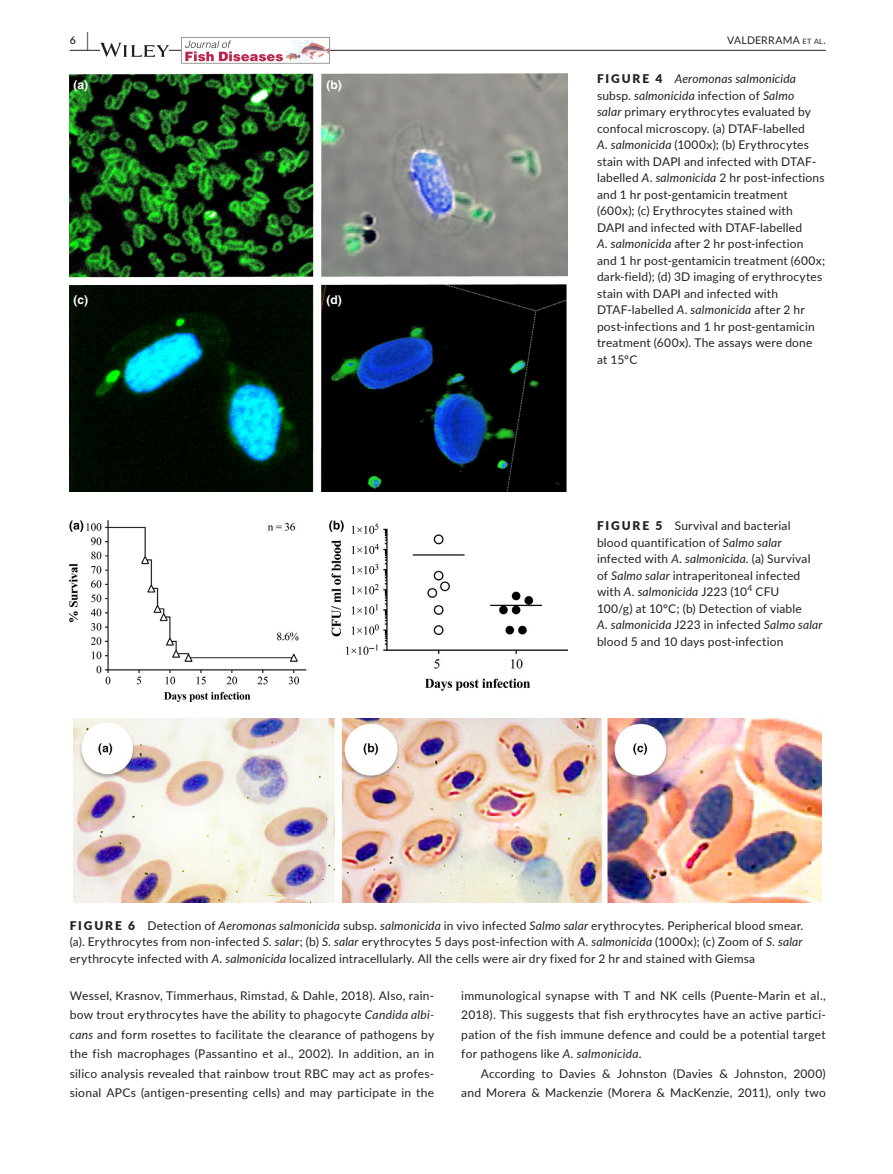
<style>
.page{position:relative;width:893px;height:1174px;background:#fff}
.page>*{position:absolute;margin:0;border:0;box-sizing:border-box;transform-origin:0 0}
.t1{font:12px/16.5px "Lato";letter-spacing:.015em;color:#231f20;text-align:justify}
.t2{font:700 12px "Helvetica";color:#fff}
.t3{font:10.5px "Lato";letter-spacing:.02em;color:#231f20}
.t4{font:600 10.5px "Lato";color:#231f20}
.t5{font:8.4px "Lato";color:#231f20}
.s1{font-size:19.5px}
.s2{font-size:7.35px}
.s3{font-weight:900}
.s4{font-style:italic}
</style>
<div class="page">
<hr style="left:70px;top:50px;width:756px;height:1px;background:#231f20">
<svg style="left:100px;top:43px;width:69px;height:14px"></svg>
<svg style="left:181px;top:37px;width:149px;height:26px"></svg>
<img style="left:70px;top:73px;width:497px;height:419px">
<img style="left:70px;top:520px;width:497px;height:181px">
<img style="left:74px;top:718px;width:748px;height:184px">
<p class="t4" style="left:70px;top:33px;width:21px">6 <span class="s1">|</span></p>
<p class="t3" style="left:727px;top:33px;width:100px">VALDERRAMA <span class="s2">et al</span>.</p>
<p class="t2" style="left:73px;top:77px;width:16px">(a)</p>
<p class="t2" style="left:326px;top:77px;width:17px">(b)</p>
<p class="t2" style="left:73px;top:293px;width:16px">(c)</p>
<p class="t2" style="left:326px;top:293px;width:17px">(d)</p>
<p class="t1" style="left:597px;top:70px;width:230px;text-align:left"><span class="s3">FIGURE 4</span> <span class="s4">Aeromonas salmonicida </span>subsp. <span class="s4">salmonicida</span> infection of <span class="s4">Salmo<br>salar</span> primary erythrocytes evaluated by confocal microscopy. (a) DTAF‐labelled<br><span class="s4">A. salmonicida</span> (1000x); (b) Erythrocytes stain with DAPI and infected with DTAF‐ labelled <span class="s4">A. salmonicida</span> 2 hr post‐infections and 1 hr post‐gentamicin treatment (600x); (c) Erythrocytes stained with<br>DAPI and infected with DTAF‐labelled<br><span class="s4">A. salmonicida</span> after 2 hr post‐infection and 1 hr post‐gentamicin treatment (600x; dark‐field); (d) 3D imaging of erythrocytes stain with DAPI and infected with DTAF‐labelled <span class="s4">A. salmonicida</span> after 2 hr post‐infections and 1 hr post‐gentamicin treatment (600x). The assays were done at 15ºC</p>
<p class="t1" style="left:597px;top:517px;width:215px;text-align:left"><span class="s3">FIGURE 5</span> Survival and bacterial blood quantification of <span class="s4">Salmo sala</span>r infected with <span class="s4">A. salmonicida.</span> (a) Survival of <span class="s4">Salmo salar</span> intraperitoneal infected with <span class="s4">A. salmonicida</span> J223 (10</p>
<p class="t5" style="left:748px;top:582px;width:6px">4</p>
<p class="t1" style="left:597px;top:583px;width:227px;text-align:left;text-indent:159px">CFU<br>100/g) at 10ºC; (b) Detection of viable<br><span class="s4">A. salmonicida</span> J223 in infected <span class="s4">Salmo salar </span>blood 5 and 10 days post‐infection</p>
<p class="t1" style="left:70px;top:916px;width:735px"><span class="s3">FIGURE 6</span> Detection of <span class="s4">Aeromonas salmonicida</span> subsp. <span class="s4">salmonicida</span> in vivo infected <span class="s4">Salmo salar</span> erythrocytes. Peripherical blood smear. (a). Erythrocytes from non‐infected <span class="s4">S. salar</span>; (b) <span class="s4">S. salar</span> erythrocytes 5 days post‐infection with <span class="s4">A. salmonicida</span> (1000x); (c) Zoom of <span class="s4">S. salar </span>erythrocyte infected with <span class="s4">A. salmonicida</span> localized intracellularly. All the cells were air dry fixed for 2 hr and stained with Giemsa</p>
<p class="t1" style="left:70px;top:985px;width:366px;line-height:19.5px">Wessel, Krasnov, Timmerhaus, Rimstad, &amp; Dahle, 2018). Also, rain‐ bow trout erythrocytes have the ability to phagocyte <span class="s4">Candida albi‐ cans</span> and form rosettes to facilitate the clearance of pathogens by the fish macrophages (Passantino et al., 2002). In addition, an in silico analysis revealed that rainbow trout RBC may act as profes‐ sional APCs (antigen‐presenting cells) and may participate in the</p>
<p class="t1" style="left:461px;top:985px;width:366px;line-height:19.5px">immunological synapse with T and NK cells (Puente‐Marin et al., 2018). This suggests that fish erythrocytes have an active partici‐ pation of the fish immune defence and could be a potential target for pathogens like <span class="s4">A. salmonicida</span>.</p>
<p class="t1" style="left:461px;top:1063px;width:366px;line-height:19.5px;text-align:right">According to Davies &amp; Johnston (Davies &amp; Johnston, 2000) and Morera &amp; Mackenzie (Morera &amp; MacKenzie, 2011), only two</p>
</div>
